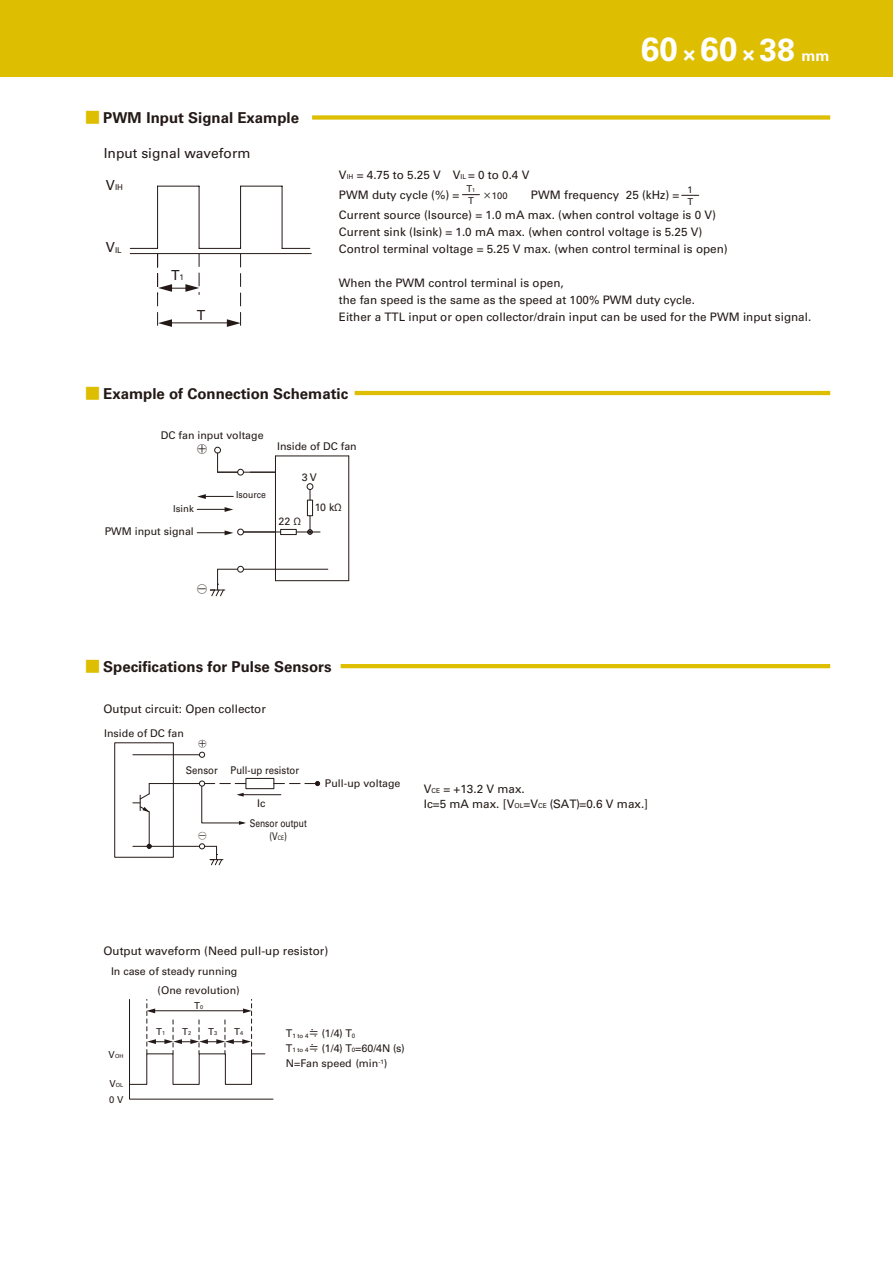
<style>
.page{position:relative;width:893px;height:1263px;background:#fff}
.page>*{position:absolute;margin:0;border:0;box-sizing:border-box;transform-origin:0 0}
.t1{font:700 33.45px "Univers LT Std";color:#fff}
.t2{font:700 15px "Univers LT Std";color:#231916}
.t3{font:13.8px "Univers LT Std";color:#231916}
.t4{font:11.7px/17px "Univers LT Std";color:#231916}
.t5{font:10.65px/14.9px "Univers LT Std";color:#231916}
.t6{font:10.65px "Univers LT Std";color:#231916;scale:.9 1}
.t7{font:10.65px "Univers LT Std";color:#231916;scale:.8 1}
.t8{font:10.65px "Shin Go Pro";color:#231916}
.t9{font:9.6px "Univers LT Std";color:#231916}
.t10{font:9.6px "Univers LT Std";color:#231916;scale:.9 1}
.t11{font:9.45px "Univers LT Std";color:#231916}
.t12{font:8.1px "Univers LT Std";color:#231916}
.t13{font:5.55px "Univers LT Std";color:#231916}
.s1{font-family:"Shin Go Pro";font-weight:500;color:#ddbe00}
.s2{font-size:13.8px}
.s3{font-size:8.1px}
.s4{font-size:21.3px}
.s5{font-size:31.95px}
.s6{font-size:14.85px}
.s7{font-size:6.75px}
.s8{font-size:5.55px}
.s9{font-family:"Shin Go Pro";font-size:9px}
.s10{font-size:6.15px}
.s11{font-size:9.6px}
.s12{font-family:"Shin Go Pro"}
</style>
<div class="page">
<div style="left:312px;top:115px;width:518px;height:5px;background:#ddbe00"></div>
<hr style="left:168px;top:323px;width:64px;height:1px;background:#231916">
<svg style="left:282px;top:248px;width:28px;height:1px"></svg>
<hr style="left:130px;top:253px;width:181px;height:1px;background:#231916">
<hr style="left:282px;top:186px;width:1px;height:62px;background:#231916">
<hr style="left:240px;top:186px;width:1px;height:62px;background:#231916">
<hr style="left:199px;top:186px;width:1px;height:62px;background:#231916">
<hr style="left:157px;top:186px;width:1px;height:62px;background:#231916">
<hr style="left:199px;top:248px;width:42px;height:1px;background:#231916">
<hr style="left:158px;top:186px;width:41px;height:1px;background:#231916">
<hr style="left:241px;top:186px;width:41px;height:1px;background:#231916">
<svg style="left:227px;top:254px;width:14px;height:73px"></svg>
<svg style="left:130px;top:248px;width:70px;height:79px"></svg>
<svg style="left:462px;top:194px;width:17px;height:1px"></svg>
<svg style="left:682px;top:195px;width:17px;height:1px"></svg>
<hr style="left:355px;top:391px;width:475px;height:4px;background:#ddbe00">
<hr style="left:243px;top:472px;width:32px;height:1px;background:#231916">
<div style="left:237px;top:529px;width:7px;height:6px;border:1px solid #231916;border-radius:50%"></div>
<svg style="left:217px;top:453px;width:20px;height:20px"></svg>
<div style="left:214px;top:447px;width:7px;height:6px;border:1px solid #231916;border-radius:50%"></div>
<hr style="left:275px;top:456px;width:1px;height:125px;background:#231916">
<hr style="left:348px;top:456px;width:1px;height:125px;background:#231916">
<hr style="left:275px;top:580px;width:74px;height:1px;background:#231916">
<hr style="left:243px;top:569px;width:85px;height:1px;background:#231916">
<hr style="left:243px;top:531px;width:38px;height:1px;background:#231916">
<div style="left:237px;top:566px;width:7px;height:6px;border:1px solid #231916;border-radius:50%"></div>
<div style="left:307px;top:483px;width:6px;height:7px;border:1px solid #231916;border-radius:50%"></div>
<hr style="left:275px;top:455px;width:74px;height:1px;background:#231916">
<div style="left:237px;top:469px;width:7px;height:6px;border:1px solid #231916;border-radius:50%"></div>
<div style="left:307px;top:500px;width:6px;height:16px;border:1px solid #231916"></div>
<div style="left:280px;top:529px;width:17px;height:6px;border:1px solid #231916"></div>
<svg style="left:296px;top:516px;width:24px;height:19px"></svg>
<svg style="left:210px;top:569px;width:28px;height:28px"></svg>
<hr style="left:203px;top:496px;width:30px;height:1px;background:#231916">
<svg style="left:197px;top:494px;width:9px;height:5px"></svg>
<hr style="left:197px;top:509px;width:30px;height:1px;background:#231916">
<svg style="left:225px;top:507px;width:8px;height:5px"></svg>
<hr style="left:197px;top:532px;width:30px;height:1px;background:#231916">
<svg style="left:225px;top:530px;width:8px;height:5px"></svg>
<hr style="left:341px;top:664px;width:489px;height:4px;background:#ddbe00">
<hr style="left:149px;top:783px;width:66px;height:1px;background:#231916">
<hr style="left:133px;top:846px;width:66px;height:1px;background:#231916">
<hr style="left:133px;top:754px;width:66px;height:1px;background:#231916">
<hr style="left:149px;top:812px;width:1px;height:34px;background:#231916">
<svg style="left:147px;top:844px;width:5px;height:5px"></svg>
<svg style="left:133px;top:783px;width:17px;height:30px"></svg>
<div style="left:245px;top:778px;width:29px;height:11px;border:1px solid #231916"></div>
<svg style="left:290px;top:781px;width:30px;height:5px"></svg>
<hr style="left:239px;top:794px;width:42px;height:1px;background:#231916">
<svg style="left:199px;top:780px;width:47px;height:45px"></svg>
<div style="left:114px;top:742px;width:60px;height:116px;border:1px solid #231916"></div>
<svg style="left:129px;top:999px;width:145px;height:101px"></svg>
<div style="left:0;top:0;width:893px;height:77px;background:#ddbe00"></div>
<svg style="left:199px;top:843px;width:24px;height:23px"></svg>
<svg style="left:199px;top:751px;width:7px;height:7px"></svg>
<p class="t2" style="left:85px;top:109px;width:216px"><span class="s1">■</span> PWM Input Signal Example</p>
<p class="t3" style="left:104px;top:144px;width:148px">Input signal waveform</p>
<p class="t12" style="left:106px;top:182px;width:19px"><span class="s2">V</span>IH</p>
<p class="t12" style="left:106px;top:245px;width:17px"><span class="s2">V</span>IL</p>
<p class="t3" style="left:171px;top:267px;width:14px">T<span class="s3">1</span></p>
<p class="t3" style="left:197px;top:306px;width:10px">T</p>
<h1 class="t1" style="left:641px;top:30px;width:190px">60<span class="s4">×</span>60<span class="s4">×</span><span class="s5">38</span> <span class="s6">mm</span></h1>
<p class="t4" style="left:339px;top:165px;width:192px;line-height:20px">V<span class="s7">IH</span> = 4.75 to 5.25 V V<span class="s7">IL</span> = 0 to 0.4 V<br>PWM duty cycle (%) =</p>
<p class="t11" style="left:467px;top:183px;width:10px">T<span class="s8">1</span></p>
<p class="t11" style="left:688px;top:184px;width:7px">1</p>
<p class="t4" style="left:339px;top:184px;width:379px;line-height:20.2px;text-indent:192px">PWM frequency 25 (kHz) =<br>Current source (Isource) = 1.0 mA max. (when control voltage is 0 V)</p>
<p class="t4" style="left:339px;top:223px;width:390px">Current sink (Isink) = 1.0 mA max. (when control voltage is 5.25 V)<br>Control terminal voltage = 5.25 V max. (when control terminal is open)</p>
<p class="t4" style="left:339px;top:274px;width:474px">When the PWM control terminal is open,<br>the fan speed is the same as the speed at 100% PWM duty cycle.<br>Either a TTL input or open collector/drain input can be used for the PWM input signal.</p>
<p class="t11" style="left:483px;top:190px;width:26px"><span class="s9">×</span>100</p>
<p class="t11" style="left:468px;top:195px;width:7px">T</p>
<p class="t11" style="left:687px;top:196px;width:7px">T</p>
<p class="t2" style="left:85px;top:385px;width:265px"><span class="s1">■</span> Example of Connection Schematic</p>
<p class="t5" style="left:161px;top:428px;width:104px">DC fan input voltage</p>
<p class="t8" style="left:197px;top:440px;width:12px">○＋</p>
<p class="t5" style="left:277px;top:439px;width:81px">Inside of DC fan</p>
<p class="t9" style="left:173px;top:503px;width:22px">Isink</p>
<p class="t5" style="left:105px;top:524px;width:91px">PWM input signal</p>
<p class="t8" style="left:197px;top:580px;width:12px">○－</p>
<p class="t10" style="left:236px;top:489px;width:34px">Isource</p>
<p class="t5" style="left:302px;top:470px;width:16px">3 V</p>
<p class="t5" style="left:279px;top:514px;width:24px">22 Ω</p>
<p class="t5" style="left:315px;top:500px;width:29px">10 kΩ</p>
<p class="t2" style="left:85px;top:658px;width:248px"><span class="s1">■</span> Specifications for Pulse Sensors</p>
<p class="t4" style="left:103px;top:700px;width:164px">Output circuit: Open collector</p>
<p class="t5" style="left:104px;top:726px;width:81px">Inside of DC fan</p>
<p class="t6" style="left:186px;top:764px;width:127px">Sensor Pull-up resistor</p>
<p class="t5" style="left:250px;top:793px;width:59px;line-height:20.4px;text-indent:8px">Ic<br>Sensor output</p>
<p class="t7" style="left:269px;top:830px;width:24px">(V<span class="s10">CE</span>)</p>
<p class="t5" style="left:325px;top:776px;width:77px">Pull-up voltage</p>
<p class="t4" style="left:424px;top:781px;width:226px;line-height:15px">V<span class="s7">CE</span> = +13.2 V max.<br>Ic=5 mA max. [V<span class="s7">OL</span>=V<span class="s7">CE</span> (SAT)=0.6 V max.]</p>
<p class="t4" style="left:103px;top:942px;width:226px">Output waveform (Need pull-up resistor)</p>
<p class="t5" style="left:111px;top:964px;width:128px">In case of steady running</p>
<p class="t5" style="left:158px;top:983px;width:84px">(One revolution)</p>
<p class="t13" style="left:109px;top:1053px;width:16px"><span class="s11">V</span>OH</p>
<p class="t13" style="left:110px;top:1081px;width:15px"><span class="s11">V</span>OL</p>
<p class="t9" style="left:109px;top:1093px;width:16px">0 V</p>
<p class="t9" style="left:156px;top:1026px;width:10px">T<span class="s8">1</span></p>
<p class="t9" style="left:194px;top:999px;width:10px">T<span class="s8">0</span></p>
<p class="t9" style="left:182px;top:1026px;width:10px">T<span class="s8">2</span></p>
<p class="t9" style="left:208px;top:1026px;width:10px">T<span class="s8">3</span></p>
<p class="t9" style="left:234px;top:1026px;width:10px">T<span class="s8">4</span></p>
<p class="t5" style="left:286px;top:1026px;width:120px">T<span class="s10">1 to 4</span><span class="s12">≒</span> (1/4) T<span class="s10">0<br></span>T<span class="s10">1 to 4</span><span class="s12">≒</span> (1/4) T<span class="s10">0</span>=60/4N (s)<br>N=Fan speed (min<sup>-1</sup>)</p>
</div>
